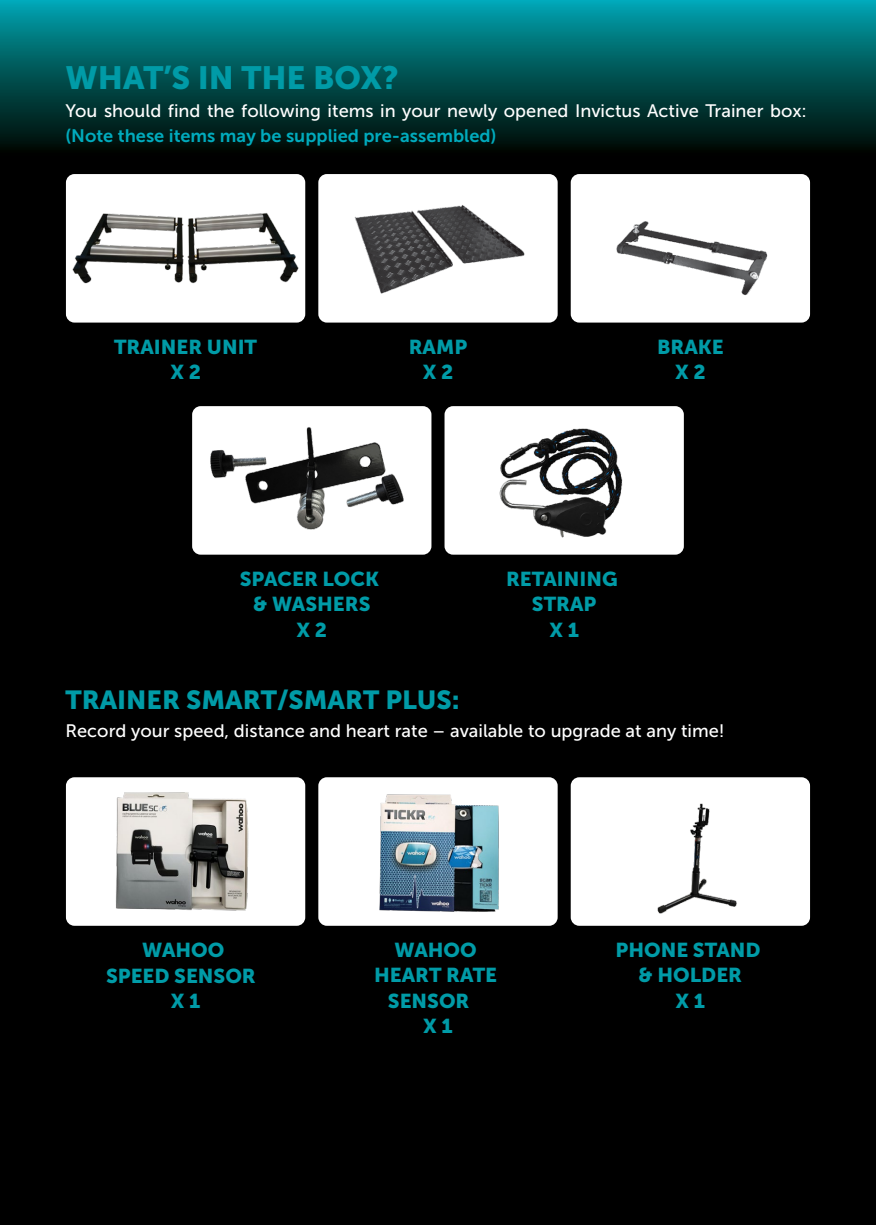
<style>
.page{position:relative;width:876px;height:1225px;background:#000}
.page>*{position:absolute;margin:0;border:0;box-sizing:border-box;transform-origin:0 0}
.t1{font:32px "Museo Sans 900";color:#009ba7}
.t2{font:26px "Museo Sans 900";color:#009ba7}
.t3{font:20px/25.2px "Museo Sans 900";color:#009ba7;text-align:center}
.t4{font:18px "Museo Sans 500";color:#fff}
.t5{font:18px "Museo Sans 700";color:#00abbd}
</style>
<div class="page">
<svg style="left:0;top:0;width:876px;height:194px"></svg>
<div style="left:66px;top:174px;width:239px;height:148px;background:#fff;border-radius:9px"></div>
<img style="left:72px;top:213px;width:227px;height:71px">
<div style="left:318px;top:174px;width:240px;height:148px;background:#fff;border-radius:9px"></div>
<img style="left:322px;top:175px;width:232px;height:147px">
<div style="left:571px;top:174px;width:239px;height:148px;background:#fff;border-radius:9px"></div>
<img style="left:574px;top:221px;width:233px;height:100px">
<div style="left:66px;top:777px;width:239px;height:148px;background:#fff;border-radius:9px"></div>
<div style="left:318px;top:777px;width:240px;height:148px;background:#fff;border-radius:9px"></div>
<div style="left:571px;top:777px;width:239px;height:148px;background:#fff;border-radius:9px"></div>
<div style="left:192px;top:406px;width:239px;height:148px;background:#fff;border-radius:9px"></div>
<div style="left:444px;top:406px;width:240px;height:148px;background:#fff;border-radius:9px"></div>
<img style="left:202px;top:406px;width:220px;height:149px">
<img style="left:499px;top:428px;width:124px;height:110px">
<img style="left:115px;top:792px;width:134px;height:119px">
<img style="left:379px;top:794px;width:120px;height:118px">
<img style="left:657px;top:803px;width:80px;height:111px">
<h1 class="t1" style="left:65px;top:59px;width:335px">WHAT’S IN THE BOX?</h1>
<p class="t4" style="left:65px;top:101px;width:743px">You should find the following items in your newly opened Invictus Active Trainer box:</p>
<p class="t5" style="left:65px;top:126px;width:432px">(Note these items may be supplied pre-assembled)</p>
<p class="t3" style="left:114px;top:334px;width:145px">TRAINER UNIT<br>X 2</p>
<p class="t3" style="left:409px;top:334px;width:60px">RAMP<br>X 2</p>
<p class="t3" style="left:657px;top:334px;width:68px">BRAKE<br>X 2</p>
<p class="t3" style="left:240px;top:566px;width:141px">SPACER LOCK &amp; WASHERS<br>X 2</p>
<p class="t3" style="left:506px;top:566px;width:113px">RETAINING<br>STRAP<br>X 1</p>
<h2 class="t2" style="left:65px;top:685px;width:396px">TRAINER SMART/SMART PLUS:</h2>
<p class="t4" style="left:65px;top:721px;width:661px">Record your speed, distance and heart rate – available to upgrade at any time!</p>
<p class="t3" style="left:106px;top:937px;width:151px">WAHOO<br>SPEED SENSOR<br>X 1</p>
<p class="t3" style="left:395px;top:937px;width:84px">WAHOO</p>
<p class="t3" style="left:374px;top:962px;width:125px">HEART RATE</p>
<p class="t3" style="left:388px;top:988px;width:83px">SENSOR</p>
<p class="t3" style="left:423px;top:1013px;width:31px">X 1</p>
<p class="t3" style="left:615px;top:937px;width:147px">PHONE STAND &amp; HOLDER<br>X 1</p>
</div>
